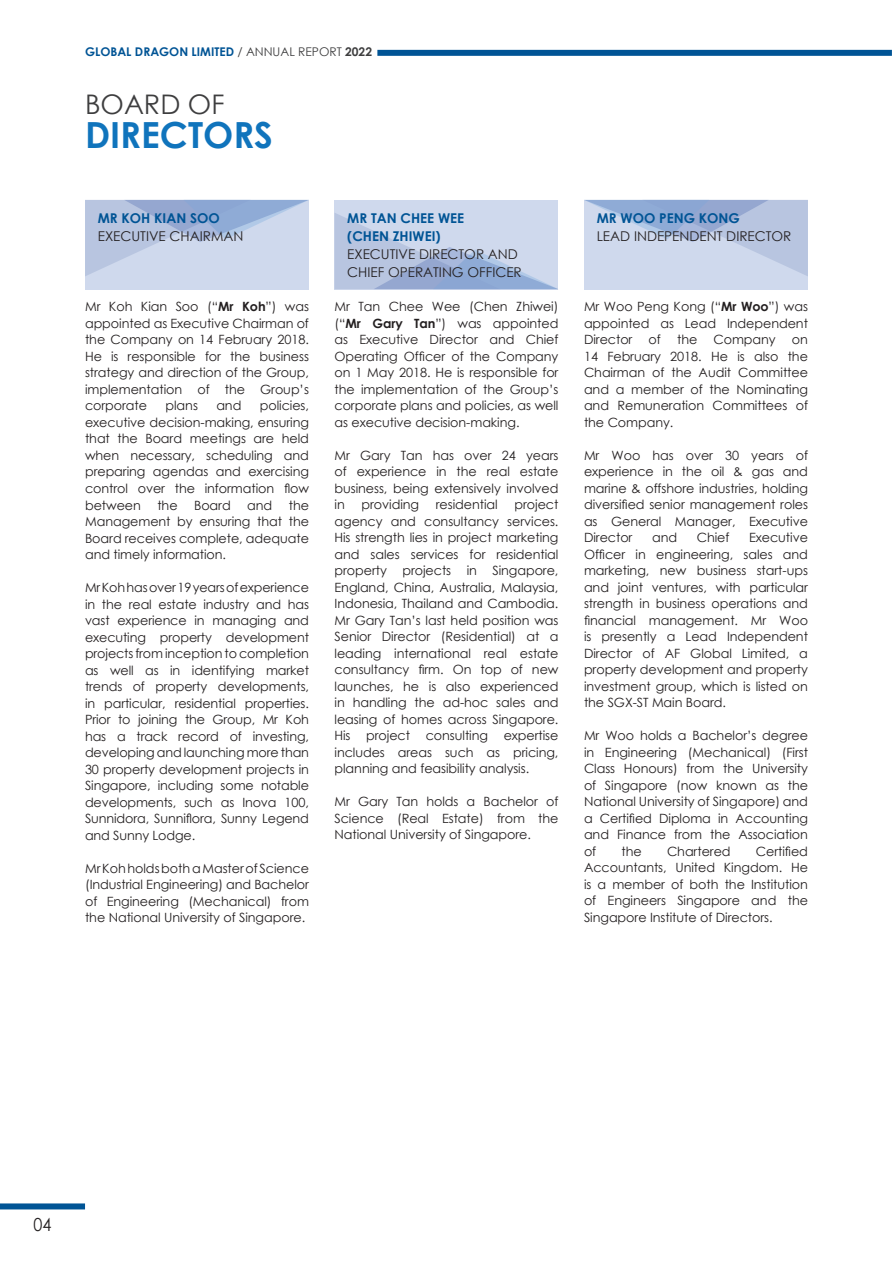
<style>
.page{position:relative;width:893px;height:1263px;background:#fff}
.page>*{position:absolute;margin:0;border:0;box-sizing:border-box;transform-origin:0 0}
.t1{font:700 36px "Century Gothic";color:#1074bc}
.t2{font:27px "Century Gothic";color:#3e3e3f}
.t3{font:18px "Century Gothic";color:#231f20;scale:.9 1}
.t4{font:13.5px/18px "Century Gothic";color:#231f20}
.t5{font:700 13.5px/18px "Century Gothic";color:#005495}
.t6{font:12.75px/16.5px "Century Gothic";letter-spacing:-.005em;color:#231f20;text-align:justify}
.t7{font:700 12px "Century Gothic";color:#005495}
.s1{font-weight:400;color:#3e3e3f}
.s2{color:#3e3e3f}
.s3{font-weight:700}
</style>
<div class="page">
<div style="left:0;top:1203px;width:85px;height:6px;background:#005495"></div>
<div style="left:334px;top:200px;width:224px;height:89px;background:#cfd9ed"></div>
<svg style="left:334px;top:213px;width:224px;height:76px"></svg>
<div style="left:584px;top:200px;width:224px;height:89px;background:#cfd9ed"></div>
<svg style="left:585px;top:200px;width:223px;height:76px"></svg>
<div style="left:85px;top:200px;width:224px;height:89px;background:#cfd9ed"></div>
<svg style="left:85px;top:200px;width:223px;height:76px"></svg>
<div style="left:377px;top:50px;width:515px;height:6px;background:#005495"></div>
<p class="t7" style="left:85px;top:42px;width:289px">GLOBAL DRAGON LIMITED <span class="s1">/ ANNUAL REPORT</span> <span class="s2">2022</span></p>
<h2 class="t2" style="left:85px;top:85px;width:141px">BOARD OF</h2>
<h1 class="t1" style="left:85px;top:107px;width:189px">DIRECTORS</h1>
<p class="t5" style="left:98px;top:208px;width:124px">MR KOH KIAN SOO</p>
<p class="t4" style="left:98px;top:227px;width:147px">EXECUTIVE CHAIRMAN</p>
<p class="t6" style="left:85px;top:298px;width:225px">Mr Koh Kian Soo (“<span class="s3">Mr Koh</span>”) was appointed as Executive Chairman of the Company on 14 February 2018.<br>He is responsible for the business strategy and direction of the Group, implementation of the Group’s corporate</p>
<p class="t6" style="left:85px;top:397px;width:225px;text-indent:175px">policies, executive decision-making, ensuring that the Board meetings are held when necessary, scheduling and preparing agendas and exercising control over the information flow between</p>
<p class="t6" style="left:166px;top:397px;width:34px">plans</p>
<p class="t6" style="left:216px;top:397px;width:27px">and</p>
<p class="t6" style="left:85px;top:496px;width:225px;text-indent:204px">the Management by ensuring that the Board receives complete, adequate and timely information.</p>
<p class="t6" style="left:85px;top:579px;width:225px">Mr Koh has over 19 years of experience in the real estate industry and has vast experience in managing and executing property development projects from inception to completion as well as in identifying market trends of property developments, in particular, residential properties.<br>Prior to joining the Group, Mr Koh has a track record of investing, developing and launching more than 30 property development projects in Singapore, including some notable developments, such as Inova 100, Sunnidora, Sunniflora, Sunny Legend and Sunny Lodge.</p>
<p class="t6" style="left:85px;top:859px;width:225px">Mr Koh holds both a Master of Science (Industrial Engineering) and Bachelor of Engineering (Mechanical) from the National University of Singapore.</p>
<p class="t6" style="left:157px;top:496px;width:22px">the</p>
<p class="t6" style="left:194px;top:496px;width:38px">Board</p>
<p class="t6" style="left:247px;top:496px;width:27px">and</p>
<p class="t5" style="left:347px;top:208px;width:118px">MR TAN CHEE WEE (CHEN ZHIWEI)</p>
<p class="t4" style="left:347px;top:245px;width:176px">EXECUTIVE DIRECTOR AND<br>CHIEF OPERATING OFFICER</p>
<p class="t6" style="left:334px;top:298px;width:225px">Mr Tan Chee Wee (Chen Zhiwei) (“<span class="s3">Mr Gary Tan</span>”) was appointed as Executive Director and Chief Operating Officer of the Company on 1 May 2018. He is responsible for the implementation of the Group’s corporate plans and policies, as well as executive decision-making.</p>
<p class="t6" style="left:334px;top:447px;width:225px">Mr Gary Tan has over 24 years of experience in the real estate business, being extensively involved in</p>
<p class="t6" style="left:334px;top:496px;width:225px;text-indent:180px">project agency and consultancy services.<br>His strength lies in project marketing and sales services for residential property projects in Singapore, England, China, Australia, Malaysia, Indonesia, Thailand and Cambodia.<br>Mr Gary Tan’s last held position was Senior Director (Residential) at a leading international real estate consultancy firm. On top of new launches, he is also experienced in handling the ad-hoc sales and leasing of homes across Singapore.<br>His project consulting expertise includes areas such as pricing, planning and feasibility analysis.</p>
<p class="t6" style="left:334px;top:793px;width:225px">Mr Gary Tan holds a Bachelor of Science (Real Estate) from the National University of Singapore.</p>
<p class="t6" style="left:361px;top:496px;width:59px">providing</p>
<p class="t6" style="left:436px;top:496px;width:63px">residential</p>
<p class="t5" style="left:597px;top:208px;width:145px">MR WOO PENG KONG</p>
<p class="t4" style="left:597px;top:227px;width:196px">LEAD INDEPENDENT DIRECTOR</p>
<p class="t6" style="left:584px;top:298px;width:225px">Mr Woo Peng Kong (“<span class="s3">Mr Woo</span>”) was appointed as Lead Independent Director</p>
<p class="t6" style="left:649px;top:331px;width:14px">of</p>
<p class="t6" style="left:677px;top:331px;width:22px">the</p>
<p class="t6" style="left:713px;top:331px;width:64px">Company</p>
<p class="t6" style="left:584px;top:331px;width:226px;text-indent:208px">on 14 February 2018. He is also the Chairman of the Audit Committee and a member of the Nominating and Remuneration Committees of the Company.</p>
<p class="t6" style="left:584px;top:447px;width:226px">Mr Woo has over 30 years of experience in the oil &amp; gas and marine &amp; offshore industries, holding diversified senior management roles as General Manager, Executive Director</p>
<p class="t6" style="left:584px;top:529px;width:226px;text-indent:165px">Executive Officer in engineering, sales and marketing, new business start-ups and joint ventures, with particular strength in business operations and financial management. Mr Woo is presently a Lead Independent Director of AF Global Limited, a property development and property investment group, which is listed on the SGX-ST Main Board.</p>
<p class="t6" style="left:584px;top:727px;width:226px">Mr Woo holds a Bachelor’s degree in Engineering (Mechanical) (First Class Honours) from the University of Singapore (now known as the National University of Singapore) and a Certified Diploma in Accounting and Finance from the Association of</p>
<p class="t6" style="left:652px;top:529px;width:27px">and</p>
<p class="t6" style="left:697px;top:529px;width:34px">Chief</p>
<p class="t6" style="left:584px;top:843px;width:226px;text-indent:172px">Certified Accountants, United Kingdom. He is a member of both the Institution of Engineers Singapore and the Singapore Institute of Directors.</p>
<p class="t6" style="left:621px;top:843px;width:22px">the</p>
<p class="t6" style="left:667px;top:843px;width:65px">Chartered</p>
<h3 class="t3" style="left:34px;top:1212px;width:21px">04</h3>
</div>
